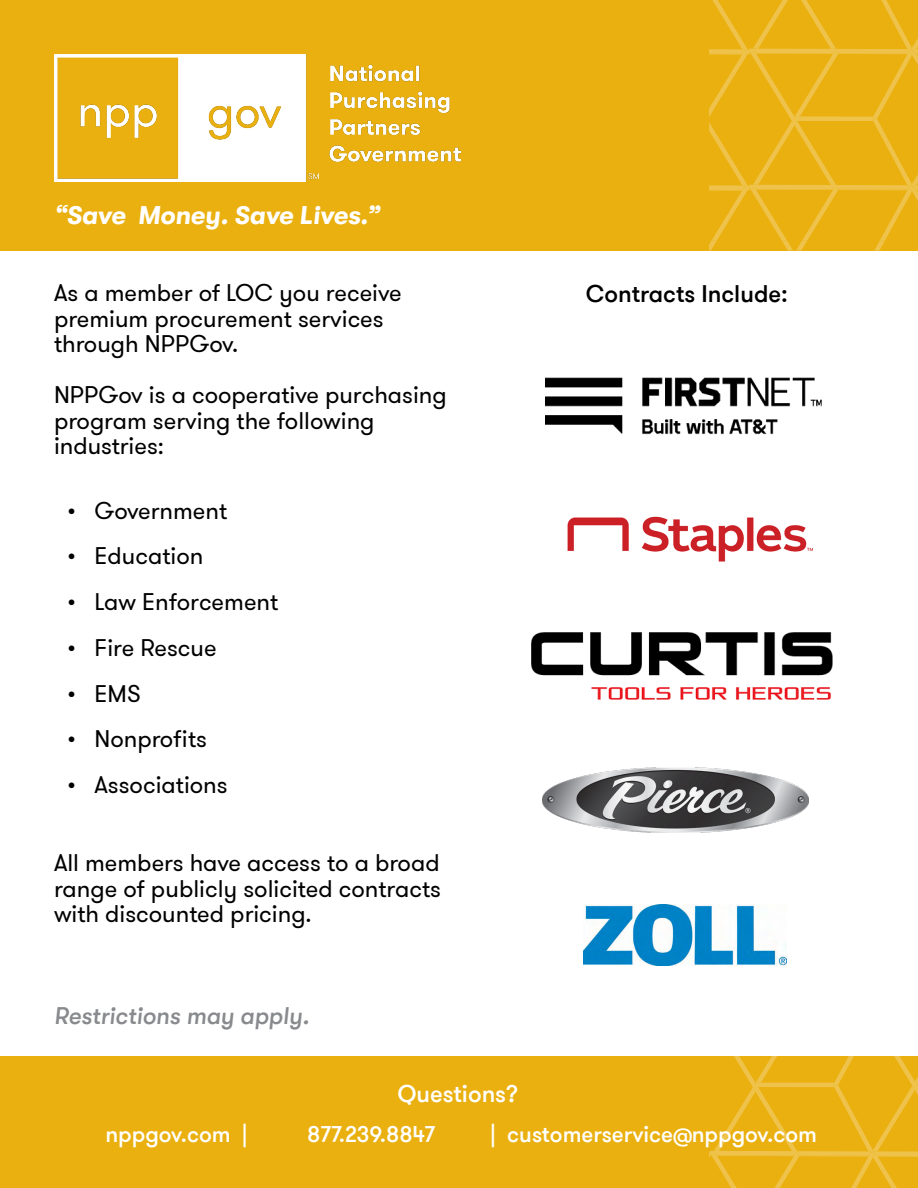
<style>
.page{position:relative;width:918px;height:1188px;background:#fff}
.page>*{position:absolute;margin:0;border:0;box-sizing:border-box;transform-origin:0 0}
.t1{font:italic 700 25.5px "GT Walsheim Pro";color:#fff}
.t2{font:24px/25.5px "GT Walsheim Pro";color:#000}
.t3{font:italic 500 24px "GT Walsheim Pro";color:#888a8d}
.t4{font:500 24px "GT Walsheim Pro";color:#000}
.t5{font:500 24px "GT Walsheim Pro";color:#fff}
.t6{font:500 22.5px "GT Walsheim Pro";color:#fff}
</style>
<div class="page">
<div style="left:0;top:0;width:918px;height:251px;background:#eab010"></div>
<div style="left:0;top:1056px;width:918px;height:132px;background:#eab010"></div>
<svg style="left:710px;top:0;width:208px;height:250px"></svg>
<svg style="left:710px;top:1056px;width:208px;height:132px"></svg>
<img style="left:54px;top:54px;width:406px;height:127px">
<img style="left:545px;top:377px;width:277px;height:58px">
<img style="left:567px;top:516px;width:245px;height:46px">
<img style="left:531px;top:632px;width:301px;height:67px">
<img style="left:543px;top:768px;width:266px;height:65px">
<img style="left:583px;top:904px;width:203px;height:62px">
<p class="t1" style="left:54px;top:201px;width:328px">“Save Money. Save Lives.”</p>
<p class="t2" style="left:54px;top:281px;width:349px">As a member of LOC you receive premium procurement services through NPPGov.</p>
<p class="t2" style="left:54px;top:383px;width:394px">NPPGov is a cooperative purchasing program serving the following industries:</p>
<p class="t2" style="left:67px;top:498px;width:161px">• Government</p>
<p class="t2" style="left:67px;top:544px;width:137px">• Education</p>
<p class="t2" style="left:67px;top:590px;width:212px">• Law Enforcement</p>
<p class="t2" style="left:67px;top:635px;width:151px">• Fire Rescue</p>
<p class="t2" style="left:67px;top:681px;width:75px">• EMS</p>
<p class="t2" style="left:67px;top:727px;width:141px">• Nonprofits</p>
<p class="t2" style="left:67px;top:773px;width:162px">• Associations</p>
<p class="t2" style="left:54px;top:851px;width:389px;text-align:justify">All members have access to a broad range of publicly solicited contracts with discounted pricing.</p>
<p class="t3" style="left:54px;top:1002px;width:257px">Restrictions may apply.</p>
<p class="t5" style="left:397px;top:1079px;width:123px">Questions?</p>
<p class="t4" style="left:586px;top:278px;width:204px">Contracts Include:</p>
<p class="t6" style="left:105px;top:1120px;width:144px">nppgov.com |</p>
<p class="t6" style="left:307px;top:1120px;width:130px">877.239.8847</p>
<p class="t6" style="left:490px;top:1120px;width:328px">| customerservice@nppgov.com</p>
</div>
